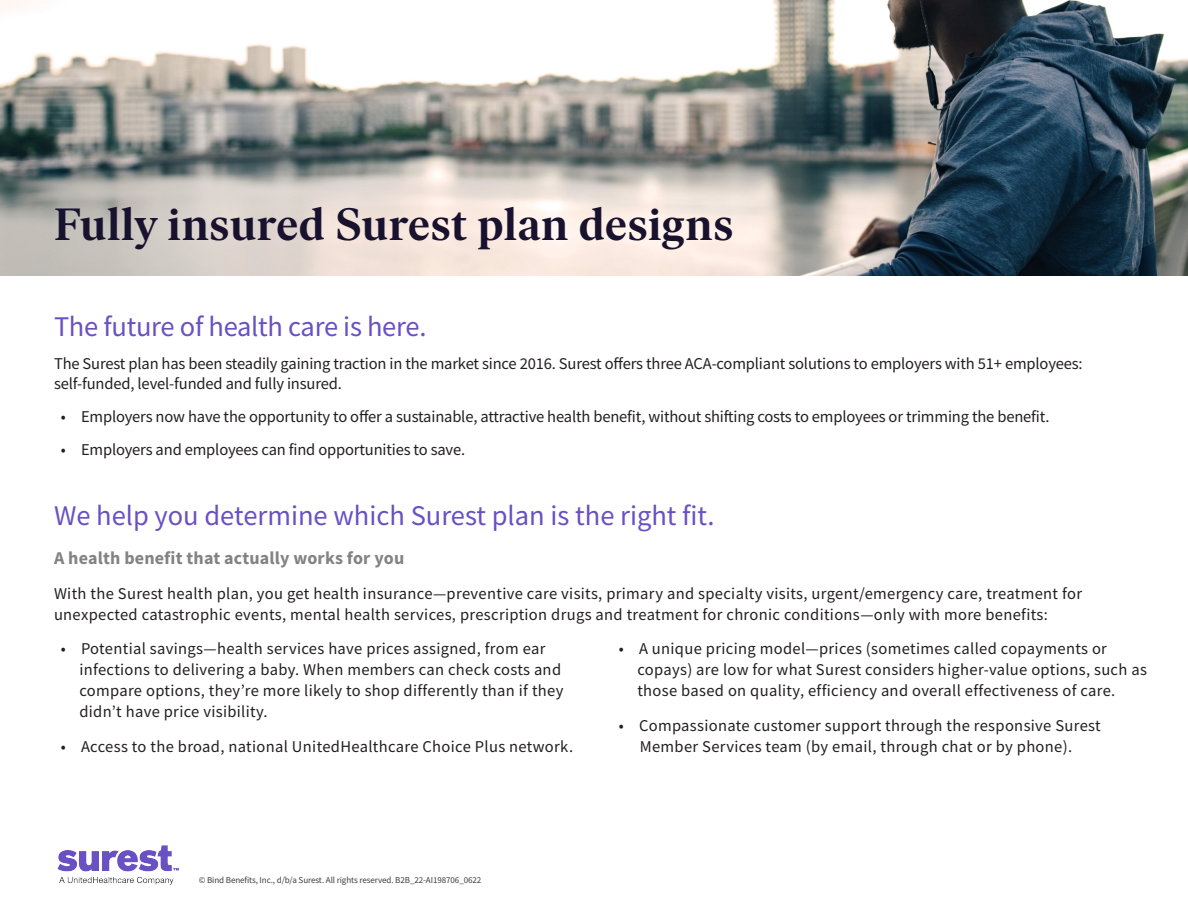
<style>
.page{position:relative;width:1188px;height:918px;background:#fff}
.page>*{position:absolute;margin:0;border:0;box-sizing:border-box;transform-origin:0 0}
.t1{font:600 45px "Ivar Headline";letter-spacing:.015em;color:#18122f}
.Body_Text{font:28.5px "Source Sans Pro";color:#6950c3}
.Body_Text-2{font:700 18px "Source Sans Pro";letter-spacing:.01em;color:#838383}
.Body_Text-3{font:16.5px/21px "Source Sans Pro";letter-spacing:.02em;color:#231f20}
.Body_Text-4{font:16.5px/19.5px "Source Sans Pro";letter-spacing:-.01em;color:#231f20}
.Body_Text-5{font:9px "Source Sans Pro";letter-spacing:-.01em;color:#3e3e3f}
</style>
<div class="page">
<img style="left:0;top:0;width:1188px;height:275px">
<img style="left:57px;top:845px;width:122px;height:40px">
<p class="t1" style="left:54px;top:199px;width:681px">Fully insured Surest plan designs</p>
<p class="Body_Text" style="left:54px;top:308px;width:374px">The future of health care is here.</p>
<p class="Body_Text-4" style="left:54px;top:354px;width:1030px">The Surest plan has been steadily gaining traction in the market since 2016. Surest offers three ACA-compliant solutions to employers with 51+ employees: self-funded, level-funded and fully insured.</p>
<p class="Body_Text-4" style="left:61px;top:406px;width:990px">• Employers now have the opportunity to offer a sustainable, attractive health benefit, without shifting costs to employees or trimming the benefit.</p>
<p class="Body_Text-4" style="left:61px;top:439px;width:406px">• Employers and employees can find opportunities to save.</p>
<p class="Body_Text" style="left:54px;top:497px;width:662px">We help you determine which Surest plan is the right fit.</p>
<p class="Body_Text-2" style="left:54px;top:546px;width:352px">A health benefit that actually works for you</p>
<p class="Body_Text-3" style="left:54px;top:582px;width:1030px">With the Surest health plan, you get health insurance—preventive care visits, primary and specialty visits, urgent/emergency care, treatment for unexpected catastrophic events, mental health services, prescription drugs and treatment for chronic conditions—only with more benefits:</p>
<p class="Body_Text-3" style="left:79px;top:638px;width:486px;text-indent:-19px">• Potential savings—health services have prices assigned, from ear infections to delivering a baby. When members can check costs and compare options, they’re more likely to shop differently than if they didn’t have price visibility.</p>
<p class="Body_Text-3" style="left:61px;top:735px;width:514px">• Access to the broad, national UnitedHealthcare Choice Plus network.</p>
<p class="Body_Text-3" style="left:637px;top:638px;width:511px;text-indent:-19px">• A unique pricing model—prices (sometimes called copayments or copays) are low for what Surest considers higher-value options, such as those based on quality, efficiency and overall effectiveness of care.</p>
<p class="Body_Text-3" style="left:619px;top:714px;width:484px;text-align:center">• Compassionate customer support through the responsive Surest<br>Member Services team (by email, through chat or by phone).</p>
<p class="Body_Text-5" style="left:199px;top:874px;width:284px">© Bind Benefits, Inc., d/b/a Surest. All rights reserved. B2B_22-AI198706_0622</p>
</div>
